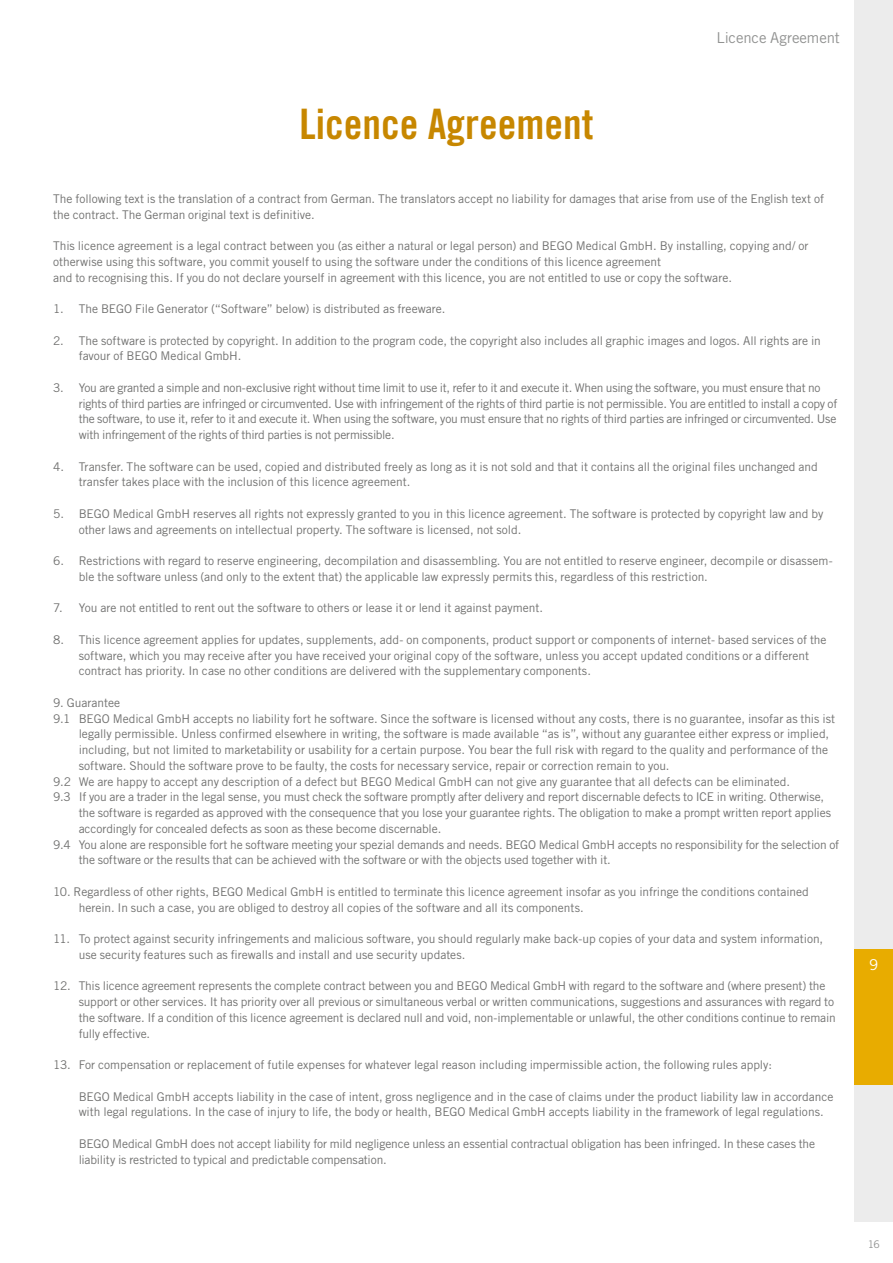
<style>
.page{position:relative;width:893px;height:1263px;background:#fff}
.page>*{position:absolute;margin:0;border:0;box-sizing:border-box;transform-origin:0 0}
.t1{font:42px "Trade Gothic LT Std Bd Cn 20";color:#c78700}
.t2{font:15px "Trade Gothic LT Pro";letter-spacing:-.005em;color:#919291}
.t3{font:15px "Trade Gothic LT Pro";color:#fff}
.t4{font:12px/15.8px "Trade Gothic LT Pro";letter-spacing:-.005em;color:#717170}
.t5{font:10.5px "Trade Gothic LT Pro";color:#919291}
</style>
<div class="page">
<div style="left:855px;top:0;width:38px;height:1221px;background:#ececec"></div>
<div style="left:855px;top:949px;width:38px;height:136px;background:#e8ac00"></div>
<h1 class="t1" style="left:300px;top:98px;width:295px">Licence Agreement</h1>
<p class="t2" style="left:716px;top:28px;width:125px">Licence Agreement</p>
<p class="t4" style="left:53px;top:191px;width:772px">The following text is the translation of a contract from German. The translators accept no liability for damages that arise from use of the English text of the contract. The German original text is definitive.</p>
<p class="t4" style="left:53px;top:238px;width:757px">This licence agreement is a legal contract between you (as either a natural or legal person) and BEGO Medical GmbH. By installing, copying and/ or otherwise using this software, you commit youself to using the software under the conditions of this licence agreement<br>and to recognising this. If you do not declare yourself in agreement with this licence, you are not entitled to use or copy the software.</p>
<p class="t4" style="left:53px;top:301px;width:394px">1. The BEGO File Generator (“Software” below) is distributed as freeware.</p>
<p class="t4" style="left:79px;top:332px;width:744px;text-indent:-26px">2. The software is protected by copyright. In addition to the program code, the copyright also includes all graphic images and logos. All rights are in favour of BEGO Medical GmbH.</p>
<p class="t4" style="left:79px;top:380px;width:760px;text-indent:-26px">3. You are granted a simple and non-exclusive right without time limit to use it, refer to it and execute it. When using the software, you must ensure that no rights of third parties are infringed or circumvented. Use with infringement of the rights of third partie is not permissible. You are entitled to install a copy of the software, to use it, refer to it and execute it. When using the software, you must ensure that no rights of third parties are infringed or circumvented. Use with infringement of the rights of third parties is not permissible.</p>
<p class="t4" style="left:79px;top:458px;width:740px;text-indent:-26px">4. Transfer. The software can be used, copied and distributed freely as long as it is not sold and that it contains all the original files unchanged and transfer takes place with the inclusion of this licence agreement.</p>
<p class="t4" style="left:79px;top:506px;width:746px;text-indent:-26px">5. BEGO Medical GmbH reserves all rights not expressly granted to you in this licence agreement. The software is protected by copyright law and by other laws and agreements on intellectual property. The software is licensed, not sold.</p>
<p class="t4" style="left:79px;top:553px;width:756px;text-indent:-26px">6. Restrictions with regard to reserve engineering, decompilation and disassembling. You are not entitled to reserve engineer, decompile or disassem&shy;ble the software unless (and only to the extent that) the applicable law expressly permits this, regardless of this restriction.</p>
<p class="t4" style="left:53px;top:600px;width:491px">7. You are not entitled to rent out the software to others or lease it or lend it against payment.</p>
<p class="t4" style="left:79px;top:632px;width:749px;text-indent:-26px">8. This licence agreement applies for updates, supplements, add- on components, product support or components of internet- based services of the software, which you may receive after you have received your original copy of the software, unless you accept updated conditions or a different contract has priority. In case no other conditions are delivered with the supplementary components.</p>
<p class="t4" style="left:53px;top:694px;width:68px">9. Guarantee</p>
<p class="t4" style="left:53px;top:710px;width:784px">9.1 BEGO Medical GmbH accepts no liability fort he software. Since the software is licensed without any costs, there is no guarantee, insofar as this ist</p>
<p class="t4" style="left:79px;top:726px;width:752px">legally permissible. Unless confirmed elsewhere in writing, the software is made available “as is”, without any guarantee either express or implied,</p>
<p class="t4" style="left:79px;top:742px;width:751px">including, but not limited to marketability or usability for a certain purpose. You bear the full risk with regard to the quality and performance of the</p>
<p class="t4" style="left:79px;top:757px;width:592px">software. Should the software prove to be faulty, the costs for necessary service, repair or correction remain to you.</p>
<p class="t4" style="left:53px;top:773px;width:738px">9.2 We are happy to accept any description of a defect but BEGO Medical GmbH can not give any guarantee that all defects can be eliminated.</p>
<p class="t4" style="left:53px;top:789px;width:773px">9.3 If you are a trader in the legal sense, you must check the software promptly after delivery and report discernable defects to ICE in writing. Otherwise,</p>
<p class="t4" style="left:79px;top:805px;width:754px">the software is regarded as approved with the consequence that you lose your guarantee rights. The obligation to make a prompt written report applies</p>
<p class="t4" style="left:79px;top:820px;width:364px">accordingly for concealed defects as soon as these become discernable.</p>
<p class="t4" style="left:53px;top:836px;width:788px">9.4 You alone are responsible fort he software meeting your spezial demands and needs. BEGO Medical GmbH accepts no responsibility for the selection of</p>
<p class="t4" style="left:79px;top:852px;width:534px">the software or the results that can be achieved with the software or with the objects used together with it.</p>
<p class="t4" style="left:79px;top:883px;width:732px;text-indent:-26px">10. Regardless of other rights, BEGO Medical GmbH is entitled to terminate this licence agreement insofar as you infringe the conditions contained herein. In such a case, you are obliged to destroy all copies of the software and all its components.</p>
<p class="t4" style="left:79px;top:931px;width:746px;text-indent:-26px">11. To protect against security infringements and malicious software, you should regularly make back-up copies of your data and system information, use security features such as firewalls and install and use security updates.</p>
<p class="t4" style="left:79px;top:978px;width:759px;text-indent:-26px">12. This licence agreement represents the complete contract between you and BEGO Medical GmbH with regard to the software and (where present) the support or other services. It has priority over all previous or simultaneous verbal or written communications, suggestions and assurances with regard to the software. If a condition of this licence agreement is declared null and void, non-implementable or unlawful, the other conditions continue to remain fully effective.</p>
<p class="t4" style="left:53px;top:1057px;width:720px">13. For compensation or replacement of futile expenses for whatever legal reason including impermissible action, the following rules apply:</p>
<p class="t4" style="left:79px;top:1088px;width:756px">BEGO Medical GmbH accepts liability in the case of intent, gross negligence and in the case of claims under the product liability law in accordance with legal regulations. In the case of injury to life, the body or health, BEGO Medical GmbH accepts liability in the framework of legal regulations.</p>
<p class="t4" style="left:79px;top:1135px;width:738px">BEGO Medical GmbH does not accept liability for mild negligence unless an essential contractual obligation has been infringed. In these cases the liability is restricted to typical and predictable compensation.</p>
<p class="t3" style="left:869px;top:956px;width:11px">9</p>
<p class="t5" style="left:868px;top:1237px;width:14px">16</p>
</div>
